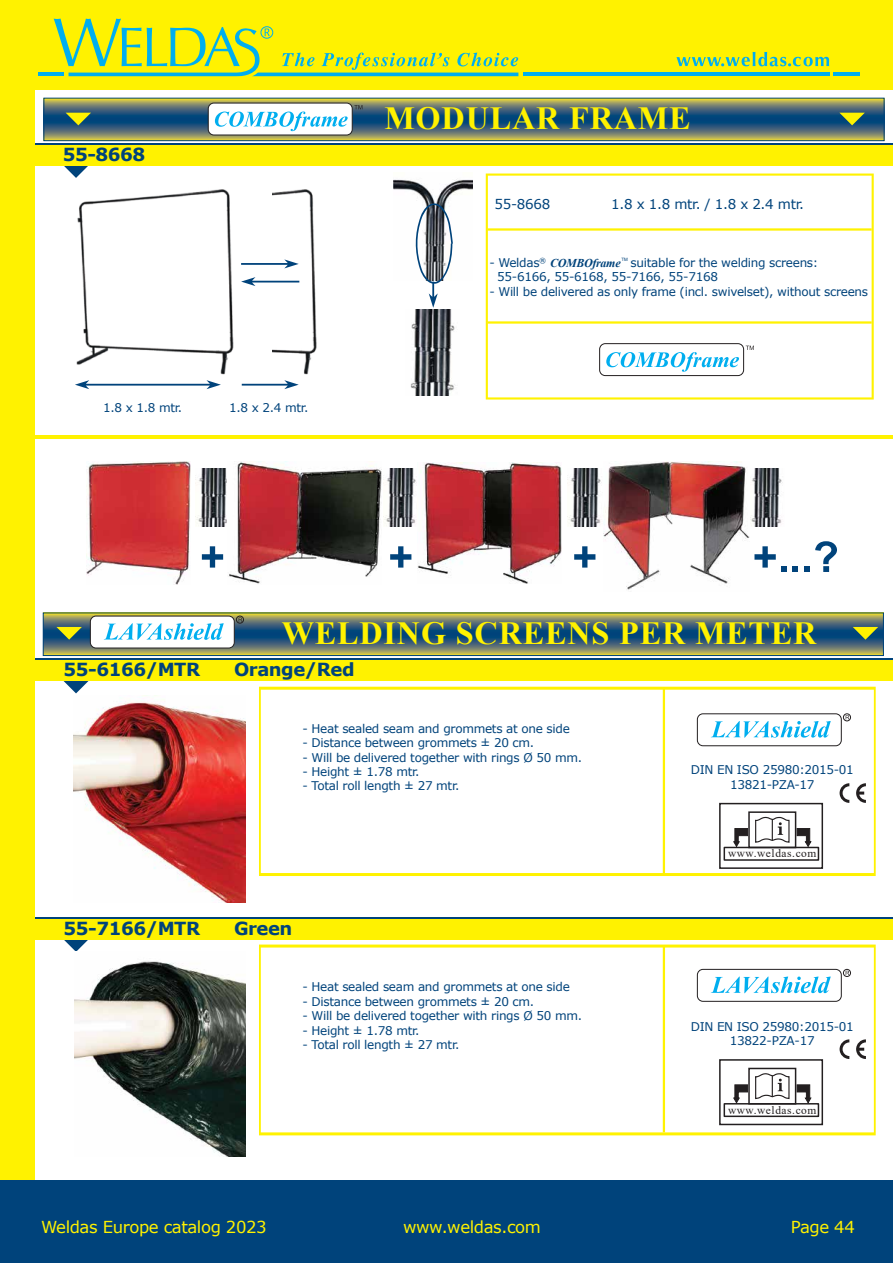
<style>
.page{position:relative;width:893px;height:1263px;background:#fff200}
.page>*{position:absolute;margin:0;border:0;box-sizing:border-box;transform-origin:0 0}
.t1{font:700 32.25px "Times New Roman";letter-spacing:.025em;color:#fff200}
.t2{font:700 18px "Verdana";letter-spacing:-.025em;color:#00437b}
.t3{font:16.5px "Verdana";letter-spacing:-.025em;color:#fff200}
.t4{font:13.5px "Verdana";letter-spacing:-.025em;color:#00437b}
.t5{font:12px/14.4px "Verdana";letter-spacing:-.025em;color:#00437b;text-align:center}
.t6{font:italic 700 12px "Times New Roman";letter-spacing:-.025em;color:#00437b}
.t7{font:11.4px "Times New Roman";letter-spacing:.05em;color:#231f20}
.t8{font:4.5px "Arial";color:#00437b}
.s1{font-family:"Verdana";font-weight:400;font-style:normal}
</style>
<div class="page">
<div style="left:35px;top:91px;width:858px;height:1090px;background:#fff"></div>
<div style="left:0;top:1180px;width:893px;height:83px;background:#00437b"></div>
<svg style="left:676px;top:52px;width:153px;height:14px"></svg>
<hr style="left:523px;top:73px;width:306px;height:3px;background:#00aeef">
<hr style="left:834px;top:73px;width:26px;height:3px;background:#00aeef">
<hr style="left:38px;top:73px;width:26px;height:3px;background:#00aeef">
<svg style="left:54px;top:19px;width:464px;height:57px"></svg>
<svg style="left:63px;top:165px;width:26px;height:13px"></svg>
<div style="left:35px;top:143px;width:858px;height:9px;background:#00437b"></div>
<div style="left:0;top:145px;width:893px;height:20px;background:#fff200"></div>
<svg style="left:63px;top:681px;width:26px;height:12px"></svg>
<div style="left:35px;top:659px;width:858px;height:9px;background:#fff200"></div>
<div style="left:0;top:661px;width:893px;height:20px;background:#fff200"></div>
<svg style="left:63px;top:939px;width:26px;height:12px"></svg>
<div style="left:35px;top:917px;width:858px;height:9px;background:#00437b"></div>
<div style="left:0;top:919px;width:893px;height:20px;background:#fff200"></div>
<img style="left:75px;top:961px;width:171px;height:196px">
<img style="left:73px;top:701px;width:172px;height:201px">
<svg style="left:259px;top:687px;width:617px;height:189px"></svg>
<hr style="left:663px;top:688px;width:2px;height:186px;background:#fff200">
<div style="left:697px;top:714px;width:144px;height:32px;background:#fff;border-radius:6px"></div>
<div style="left:697px;top:713px;width:145px;height:33px;border:1px solid #231f20;border-radius:6px"></div>
<svg style="left:711px;top:721px;width:120px;height:17px"></svg>
<div style="left:843px;top:713px;width:8px;height:8px;border:1px solid #231f20;border-radius:50%"></div>
<svg style="left:846px;top:715px;width:3px;height:4px"></svg>
<svg style="left:840px;top:783px;width:26px;height:20px"></svg>
<svg style="left:259px;top:944px;width:617px;height:191px"></svg>
<hr style="left:663px;top:946px;width:2px;height:186px;background:#fff200">
<div style="left:697px;top:969px;width:144px;height:32px;background:#fff;border-radius:6px"></div>
<div style="left:697px;top:969px;width:145px;height:33px;border:1px solid #231f20;border-radius:6px"></div>
<svg style="left:711px;top:976px;width:120px;height:17px"></svg>
<div style="left:843px;top:969px;width:8px;height:8px;border:1px solid #231f20;border-radius:50%"></div>
<svg style="left:846px;top:971px;width:3px;height:4px"></svg>
<svg style="left:840px;top:1039px;width:26px;height:20px"></svg>
<svg style="left:45px;top:615px;width:837px;height:39px;background:#536f71"></svg>
<div style="left:43px;top:613px;width:841px;height:43px;border:1px solid #00437b"></div>
<svg style="left:56px;top:627px;width:26px;height:13px"></svg>
<svg style="left:853px;top:627px;width:25px;height:13px"></svg>
<div style="left:90px;top:616px;width:144px;height:32px;background:#fff;border-radius:6px"></div>
<div style="left:90px;top:615px;width:145px;height:33px;border:1px solid #231f20;border-radius:6px"></div>
<svg style="left:104px;top:623px;width:120px;height:17px"></svg>
<div style="left:236px;top:616px;width:8px;height:7px;border:1px solid #231f20;border-radius:50%"></div>
<svg style="left:239px;top:617px;width:3px;height:5px"></svg>
<svg style="left:46px;top:100px;width:836px;height:39px;background:#547070"></svg>
<div style="left:44px;top:98px;width:840px;height:43px;border:1px solid #00437b"></div>
<svg style="left:66px;top:113px;width:25px;height:12px"></svg>
<svg style="left:839px;top:113px;width:26px;height:12px"></svg>
<div style="left:208px;top:103px;width:144px;height:32px;background:#fff;border-radius:6px"></div>
<div style="left:208px;top:103px;width:145px;height:32px;border:1px solid #231f20;border-radius:6px"></div>
<svg style="left:215px;top:112px;width:133px;height:19px"></svg>
<svg style="left:354px;top:105px;width:8px;height:4px"></svg>
<svg style="left:486px;top:174px;width:388px;height:226px"></svg>
<hr style="left:487px;top:228px;width:385px;height:3px;background:#fff200">
<hr style="left:487px;top:321px;width:385px;height:3px;background:#fff200">
<img style="left:76px;top:189px;width:158px;height:186px">
<img style="left:272px;top:189px;width:45px;height:186px">
<img style="left:410px;top:309px;width:46px;height:87px">
<img style="left:393px;top:179px;width:79px;height:23px">
<svg style="left:241px;top:259px;width:58px;height:9px"></svg>
<svg style="left:241px;top:277px;width:58px;height:9px"></svg>
<svg style="left:415px;top:202px;width:38px;height:106px"></svg>
<svg style="left:75px;top:380px;width:146px;height:9px"></svg>
<svg style="left:242px;top:380px;width:57px;height:9px"></svg>
<hr style="left:33px;top:435px;width:860px;height:3px;background:#fff200">
<div style="left:600px;top:344px;width:144px;height:32px;background:#fff;border-radius:6px"></div>
<div style="left:599px;top:343px;width:145px;height:33px;border:1px solid #231f20;border-radius:6px"></div>
<svg style="left:606px;top:352px;width:133px;height:20px"></svg>
<svg style="left:746px;top:346px;width:8px;height:4px"></svg>
<svg style="left:202px;top:546px;width:21px;height:22px"></svg>
<svg style="left:390px;top:546px;width:21px;height:22px"></svg>
<svg style="left:574px;top:546px;width:21px;height:22px"></svg>
<svg style="left:754px;top:546px;width:32px;height:26px"></svg>
<svg style="left:792px;top:566px;width:6px;height:6px"></svg>
<svg style="left:804px;top:541px;width:33px;height:31px"></svg>
<img style="left:196px;top:469px;width:31px;height:58px">
<img style="left:383px;top:469px;width:34px;height:58px">
<img style="left:568px;top:469px;width:34px;height:58px">
<img style="left:750px;top:469px;width:33px;height:58px">
<img style="left:87px;top:461px;width:103px;height:124px">
<img style="left:229px;top:461px;width:153px;height:123px">
<img style="left:417px;top:463px;width:145px;height:120px">
<img style="left:604px;top:461px;width:146px;height:129px">
<div style="left:719px;top:803px;width:104px;height:66px;border:2px solid #231f20"></div>
<svg style="left:754px;top:816px;width:36px;height:27px"></svg>
<div style="left:748px;top:811px;width:48px;height:37px;border:2px solid #231f20"></div>
<div style="left:724px;top:847px;width:95px;height:14px;border:2px solid #231f20"></div>
<svg style="left:797px;top:828px;width:14px;height:19px"></svg>
<svg style="left:733px;top:828px;width:15px;height:19px"></svg>
<div style="left:719px;top:1059px;width:104px;height:66px;border:2px solid #231f20"></div>
<svg style="left:754px;top:1072px;width:36px;height:28px"></svg>
<div style="left:748px;top:1068px;width:48px;height:36px;border:2px solid #231f20"></div>
<div style="left:724px;top:1103px;width:95px;height:14px;border:2px solid #231f20"></div>
<svg style="left:797px;top:1084px;width:14px;height:19px"></svg>
<svg style="left:733px;top:1084px;width:15px;height:19px"></svg>
<h2 class="t2" style="left:63px;top:142px;width:84px">55-8668</h2>
<p class="t5" style="left:103px;top:400px;width:81px">1.8 x 1.8 mtr.</p>
<p class="t5" style="left:229px;top:400px;width:81px">1.8 x 2.4 mtr.</p>
<h1 class="t1" style="left:384px;top:95px;width:308px">MODULAR FRAME</h1>
<p class="t4" style="left:495px;top:195px;width:57px">55-8668</p>
<p class="t4" style="left:611px;top:195px;width:194px">1.8 x 1.8 mtr. / 1.8 x 2.4 mtr.</p>
<p class="t6" style="left:489px;top:254px;width:133px"><span class="s1">- Weldas</span><sup>®</sup> COMBOframe</p>
<p class="t8" style="left:621px;top:256px;width:8px">TM</p>
<p class="t5" style="left:497px;top:255px;width:323px;text-align:left;text-indent:133px">suitable for the welding screens:<br>55-6166, 55-6168, 55-7166, 55-7168</p>
<p class="t5" style="left:489px;top:284px;width:380px">- Will be delivered as only frame (incl. swivelset), without screens</p>
<h1 class="t1" style="left:282px;top:610px;width:536px">WELDING SCREENS PER METER</h1>
<h2 class="t2" style="left:63px;top:657px;width:138px">55-6166/MTR</h2>
<h2 class="t2" style="left:234px;top:657px;width:122px">Orange/Red</h2>
<p class="t5" style="left:302px;top:721px;width:269px">- Heat sealed seam and grommets at one side</p>
<p class="t5" style="left:302px;top:735px;width:233px">- Distance between grommets ± 20 cm.</p>
<p class="t5" style="left:302px;top:750px;width:281px">- Will be delivered together with rings Ø 50 mm.</p>
<p class="t5" style="left:302px;top:764px;width:119px">- Height ± 1.78 mtr.</p>
<p class="t5" style="left:302px;top:779px;width:159px">- Total roll length ± 27 mtr.</p>
<h2 class="t2" style="left:63px;top:915px;width:138px">55-7166/MTR</h2>
<h2 class="t2" style="left:234px;top:915px;width:60px">Green</h2>
<p class="t5" style="left:302px;top:980px;width:269px">- Heat sealed seam and grommets at one side</p>
<p class="t5" style="left:302px;top:994px;width:233px">- Distance between grommets ± 20 cm.</p>
<p class="t5" style="left:302px;top:1008px;width:281px">- Will be delivered together with rings Ø 50 mm.</p>
<p class="t5" style="left:302px;top:1023px;width:119px">- Height ± 1.78 mtr.</p>
<p class="t5" style="left:302px;top:1037px;width:159px">- Total roll length ± 27 mtr.</p>
<p class="t5" style="left:691px;top:763px;width:165px">DIN EN ISO 25980:2015-01<br>13821-PZA-17</p>
<p class="t7" style="left:728px;top:845px;width:90px">www.weldas.com</p>
<p class="t5" style="left:691px;top:1019px;width:165px">DIN EN ISO 25980:2015-01<br>13822-PZA-17</p>
<p class="t7" style="left:728px;top:1102px;width:90px">www.weldas.com</p>
<h3 class="t3" style="left:41px;top:1216px;width:227px">Weldas Europe catalog 2023</h3>
<h3 class="t3" style="left:403px;top:1216px;width:139px">www.weldas.com</h3>
<h3 class="t3" style="left:791px;top:1216px;width:65px">Page 44</h3>
</div>
